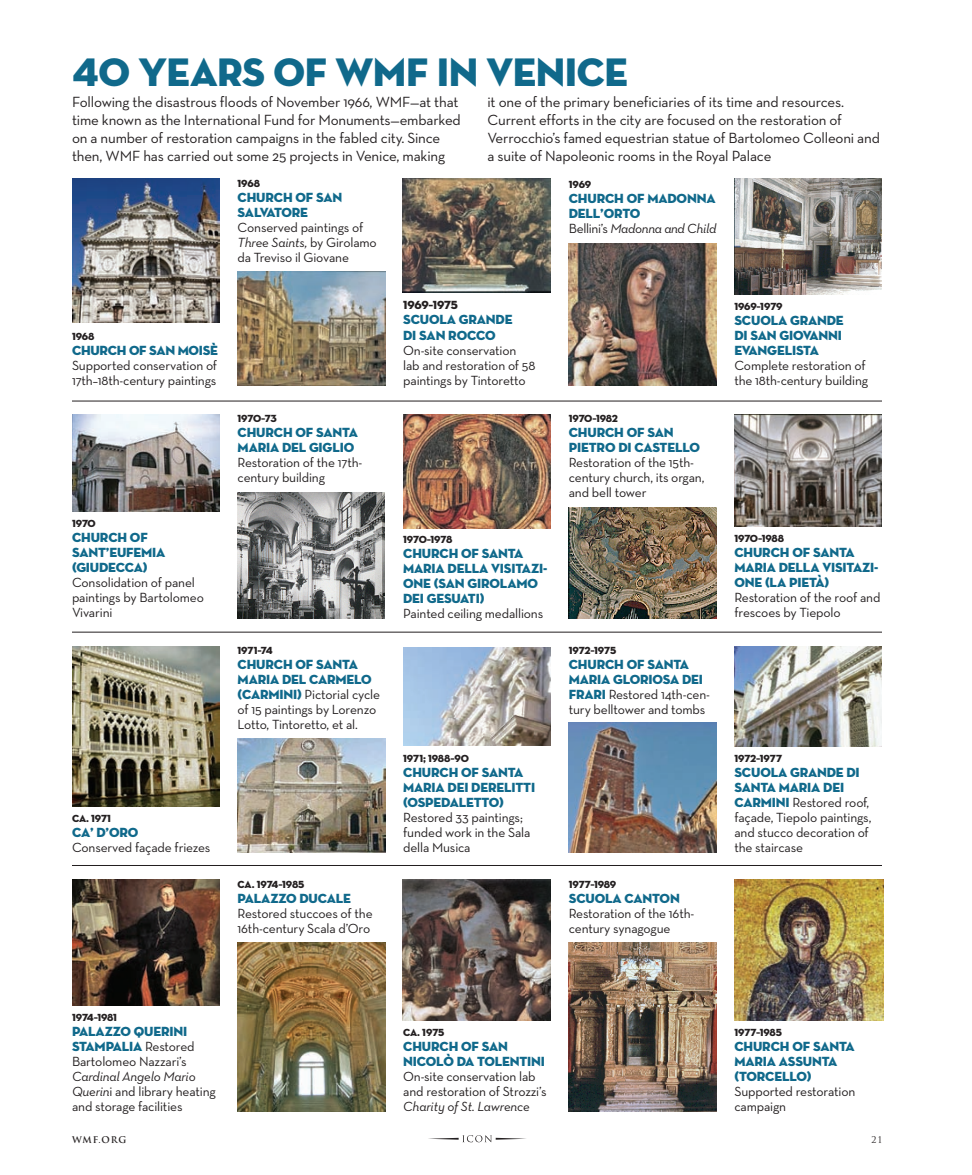
<style>
.page{position:relative;width:972px;height:1175px;background:#fff}
.page>*{position:absolute;margin:0;border:0;box-sizing:border-box;transform-origin:0 0}
.Neutra_Body_Text{font:40.5px "Neutra Disp Titling";letter-spacing:-.01em;color:#10698b}
.Neutra_Body_Text-2{font:15px/18px "Neutra Text";letter-spacing:-.01em;color:#231f20}
.Neutra_Body_Text-3{font:13.5px/15px "Neutra Text";letter-spacing:-.01em;color:#231f20}
.Neutra_Body_Text-4{font:13.5px/15px "Neutra Disp Titling";letter-spacing:-.01em;color:#10698b}
.Neutra_Body_Text-5{font:italic 13.5px "Neutra Text";letter-spacing:-.025em;color:#231f20}
.Neutra_Body_Text-6{font:12px "Neutra Disp Titling";letter-spacing:-.02em;color:#231f20}
.Neutra_Body_Text-7{font:10.5px "Neutra Disp Titling";letter-spacing:-.01em;color:#231f20}
.t1{font:700 9px "Trajan";letter-spacing:.09em;color:#231f20}
.t2{font:9px "Trajan";color:#231f20}
.s1{font-style:italic}
.s2{font-family:"Neutra Disp Titling";color:#10698b}
.s3{font-style:normal}
</style>
<div class="page">
<svg style="left:428px;top:1135px;width:98px;height:7px"></svg>
<img style="left:402px;top:178px;width:148px;height:114px">
<img style="left:734px;top:178px;width:148px;height:116px">
<img style="left:569px;top:243px;width:147px;height:143px">
<img style="left:72px;top:178px;width:148px;height:144px">
<img style="left:72px;top:414px;width:148px;height:98px">
<img style="left:569px;top:507px;width:147px;height:111px">
<img style="left:238px;top:492px;width:147px;height:126px">
<img style="left:404px;top:647px;width:147px;height:98px">
<img style="left:72px;top:646px;width:148px;height:160px">
<img style="left:569px;top:722px;width:147px;height:130px">
<img style="left:238px;top:272px;width:147px;height:114px">
<img style="left:238px;top:738px;width:147px;height:114px">
<img style="left:403px;top:414px;width:148px;height:114px">
<img style="left:734px;top:646px;width:148px;height:100px">
<img style="left:403px;top:879px;width:148px;height:141px">
<img style="left:569px;top:942px;width:147px;height:170px">
<img style="left:734px;top:879px;width:149px;height:141px">
<hr style="left:72px;top:865px;width:810px;height:1px;background:#231f20">
<hr style="left:72px;top:632px;width:810px;height:1px;background:#231f20">
<hr style="left:72px;top:400px;width:810px;height:1px;background:#231f20">
<img style="left:72px;top:879px;width:148px;height:126px">
<img style="left:238px;top:942px;width:147px;height:170px">
<img style="left:734px;top:414px;width:148px;height:112px">
<p class="Neutra_Body_Text" style="left:72px;top:46px;width:557px">40 YEARS OF WMF IN VENICE</p>
<p class="Neutra_Body_Text-2" style="left:72px;top:92px;width:390px">Following the disastrous floods of November 1966, WMF—at that time known as the International Fund for Monuments—embarked on a number of restoration campaigns in the fabled city. Since then, WMF has carried out some 25 projects in Venice, making</p>
<p class="Neutra_Body_Text-2" style="left:488px;top:92px;width:394px">it one of the primary beneficiaries of its time and resources.<br>Current efforts in the city are focused on the restoration of Verrocchio’s famed equestrian statue of Bartolomeo Colleoni and a suite of Napoleonic rooms in the Royal Palace</p>
<p class="Neutra_Body_Text-7" style="left:238px;top:177px;width:24px">1968</p>
<p class="Neutra_Body_Text-4" style="left:238px;top:190px;width:106px">CHURCH OF SAN<br>SALVATORE</p>
<p class="Neutra_Body_Text-3" style="left:238px;top:219px;width:141px">Conserved paintings of<br><span class="s1">Three Saints,</span> by Girolamo da Treviso il Giovane</p>
<p class="Neutra_Body_Text-7" style="left:72px;top:329px;width:24px">1968</p>
<p class="Neutra_Body_Text-4" style="left:72px;top:342px;width:147px">CHURCH OF SAN MOISÈ</p>
<p class="Neutra_Body_Text-3" style="left:72px;top:357px;width:147px">Supported conservation of<br>17th–18th-century paintings</p>
<p class="Neutra_Body_Text-7" style="left:72px;top:517px;width:25px">1970</p>
<p class="Neutra_Body_Text-4" style="left:72px;top:530px;width:95px">CHURCH OF<br>SANT’EUFEMIA (GIUDECCA)</p>
<p class="Neutra_Body_Text-3" style="left:72px;top:575px;width:133px">Consolidation of panel paintings by Bartolomeo<br>Vivarini</p>
<p class="Neutra_Body_Text-7" style="left:238px;top:412px;width:41px">1970–73</p>
<p class="Neutra_Body_Text-4" style="left:238px;top:425px;width:122px">CHURCH OF SANTA<br>MARIA DEL GIGLIO</p>
<p class="Neutra_Body_Text-3" style="left:238px;top:455px;width:126px">Restoration of the 17th&shy;century building</p>
<p class="Neutra_Body_Text-7" style="left:238px;top:644px;width:37px">1971–74</p>
<p class="Neutra_Body_Text-3" style="left:238px;top:657px;width:144px"><span class="s2">CHURCH OF SANTA<br>MARIA DEL CARMELO (CARMINI)</span> Pictorial cycle of 15 paintings by Lorenzo<br>Lotto, Tintoretto, et al.</p>
<p class="Neutra_Body_Text-7" style="left:72px;top:812px;width:41px">CA. 1971</p>
<p class="Neutra_Body_Text-4" style="left:72px;top:825px;width:68px">CA’ D’ORO</p>
<p class="Neutra_Body_Text-3" style="left:72px;top:840px;width:140px">Conserved façade friezes</p>
<p class="Neutra_Body_Text-7" style="left:238px;top:877px;width:68px">CA. 1974–1985</p>
<p class="Neutra_Body_Text-4" style="left:238px;top:890px;width:115px">PALAZZO DUCALE</p>
<p class="Neutra_Body_Text-3" style="left:238px;top:905px;width:137px">Restored stuccoes of the<br>16th-century Scala d’Oro</p>
<p class="Neutra_Body_Text-7" style="left:569px;top:178px;width:24px">1969</p>
<p class="Neutra_Body_Text-4" style="left:569px;top:191px;width:148px">CHURCH OF MADONNA<br>DELL’ORTO</p>
<p class="Neutra_Body_Text-5" style="left:569px;top:220px;width:149px"><span class="s3">Bellini’s</span> Madonna and Child</p>
<p class="Neutra_Body_Text-6" style="left:403px;top:298px;width:56px">1969–1975</p>
<p class="Neutra_Body_Text-4" style="left:403px;top:312px;width:111px">SCUOLA GRANDE</p>
<p class="Neutra_Body_Text-4" style="left:403px;top:327px;width:94px">DI SAN ROCCO</p>
<p class="Neutra_Body_Text-3" style="left:403px;top:342px;width:134px">On-site conservation lab and restoration of 58 paintings by Tintoretto</p>
<p class="Neutra_Body_Text-7" style="left:403px;top:533px;width:51px">1970–1978</p>
<p class="Neutra_Body_Text-4" style="left:403px;top:546px;width:146px">CHURCH OF SANTA<br>MARIA DELLA VISITAZI-<br>ONE (SAN GIROLAMO<br>DEI GESUATI)</p>
<p class="Neutra_Body_Text-3" style="left:403px;top:606px;width:142px">Painted ceiling medallions</p>
<p class="Neutra_Body_Text-7" style="left:403px;top:752px;width:67px">1971; 1988–90</p>
<p class="Neutra_Body_Text-4" style="left:403px;top:765px;width:134px">CHURCH OF SANTA<br>MARIA DEI DERELITTI (OSPEDALETTO)</p>
<p class="Neutra_Body_Text-3" style="left:403px;top:810px;width:129px">Restored 33 paintings; funded work in the Sala della Musica</p>
<p class="Neutra_Body_Text-7" style="left:569px;top:412px;width:51px">1970–1982</p>
<p class="Neutra_Body_Text-4" style="left:569px;top:425px;width:133px">CHURCH OF SAN<br>PIETRO DI CASTELLO</p>
<p class="Neutra_Body_Text-3" style="left:569px;top:455px;width:137px">Restoration of the 15th&shy;century church, its organ, and bell tower</p>
<p class="Neutra_Body_Text-7" style="left:569px;top:644px;width:49px">1972–1975</p>
<p class="Neutra_Body_Text-3" style="left:569px;top:657px;width:143px"><span class="s2">CHURCH OF SANTA<br>MARIA GLORIOSA DEI<br>FRARI</span> Restored 14th-cen&shy;tury belltower and tombs</p>
<p class="Neutra_Body_Text-7" style="left:569px;top:877px;width:49px">1977–1989</p>
<p class="Neutra_Body_Text-4" style="left:569px;top:890px;width:113px">SCUOLA CANTON</p>
<p class="Neutra_Body_Text-3" style="left:569px;top:905px;width:127px">Restoration of the 16th&shy;century synagogue</p>
<p class="Neutra_Body_Text-7" style="left:734px;top:300px;width:50px">1969–1979</p>
<p class="Neutra_Body_Text-4" style="left:734px;top:313px;width:111px">SCUOLA GRANDE<br>DI SAN GIOVANNI<br>EVANGELISTA</p>
<p class="Neutra_Body_Text-3" style="left:734px;top:357px;width:135px">Complete restoration of the 18th-century building</p>
<p class="Neutra_Body_Text-7" style="left:734px;top:532px;width:51px">1970–1988</p>
<p class="Neutra_Body_Text-4" style="left:734px;top:545px;width:146px">CHURCH OF SANTA<br>MARIA DELLA VISITAZI-<br>ONE (LA PIETÀ)</p>
<p class="Neutra_Body_Text-3" style="left:734px;top:590px;width:148px">Restoration of the roof and frescoes by Tiepolo</p>
<p class="Neutra_Body_Text-7" style="left:734px;top:752px;width:49px">1972–1977</p>
<p class="Neutra_Body_Text-3" style="left:734px;top:765px;width:139px"><span class="s2">SCUOLA GRANDE DI<br>SANTA MARIA DEI<br>CARMINI</span> Restored roof, façade, Tiepolo paintings, and stucco decoration of the staircase</p>
<p class="Neutra_Body_Text-7" style="left:72px;top:1011px;width:47px">1974–1981</p>
<p class="Neutra_Body_Text-3" style="left:72px;top:1023px;width:145px"><span class="s2">PALAZZO QUERINI<br>STAMPALIA</span> Restored<br>Bartolomeo Nazzari’s<br><span class="s1">Cardinal Angelo Mario<br>Querin</span>i and library heating and storage facilities</p>
<p class="Neutra_Body_Text-7" style="left:403px;top:1026px;width:43px">CA. 1975</p>
<p class="Neutra_Body_Text-4" style="left:403px;top:1039px;width:143px">CHURCH OF SAN<br>NICOLÒ DA TOLENTINI</p>
<p class="Neutra_Body_Text-3" style="left:403px;top:1068px;width:145px">On-site conservation lab and restoration of Strozzi’s<br><span class="s1">Charity of St. Lawrence</span></p>
<p class="Neutra_Body_Text-7" style="left:734px;top:1026px;width:49px">1977–1985</p>
<p class="Neutra_Body_Text-4" style="left:734px;top:1039px;width:122px">CHURCH OF SANTA<br>MARIA ASSUNTA (TORCELLO)</p>
<p class="Neutra_Body_Text-3" style="left:734px;top:1083px;width:123px">Supported restoration</p>
<p class="Neutra_Body_Text-3" style="left:734px;top:1098px;width:53px">campaign</p>
<p class="t1" style="left:72px;top:1134px;width:56px">WMF.ORG</p>
<p class="t2" style="left:872px;top:1134px;width:12px">21</p>
</div>
